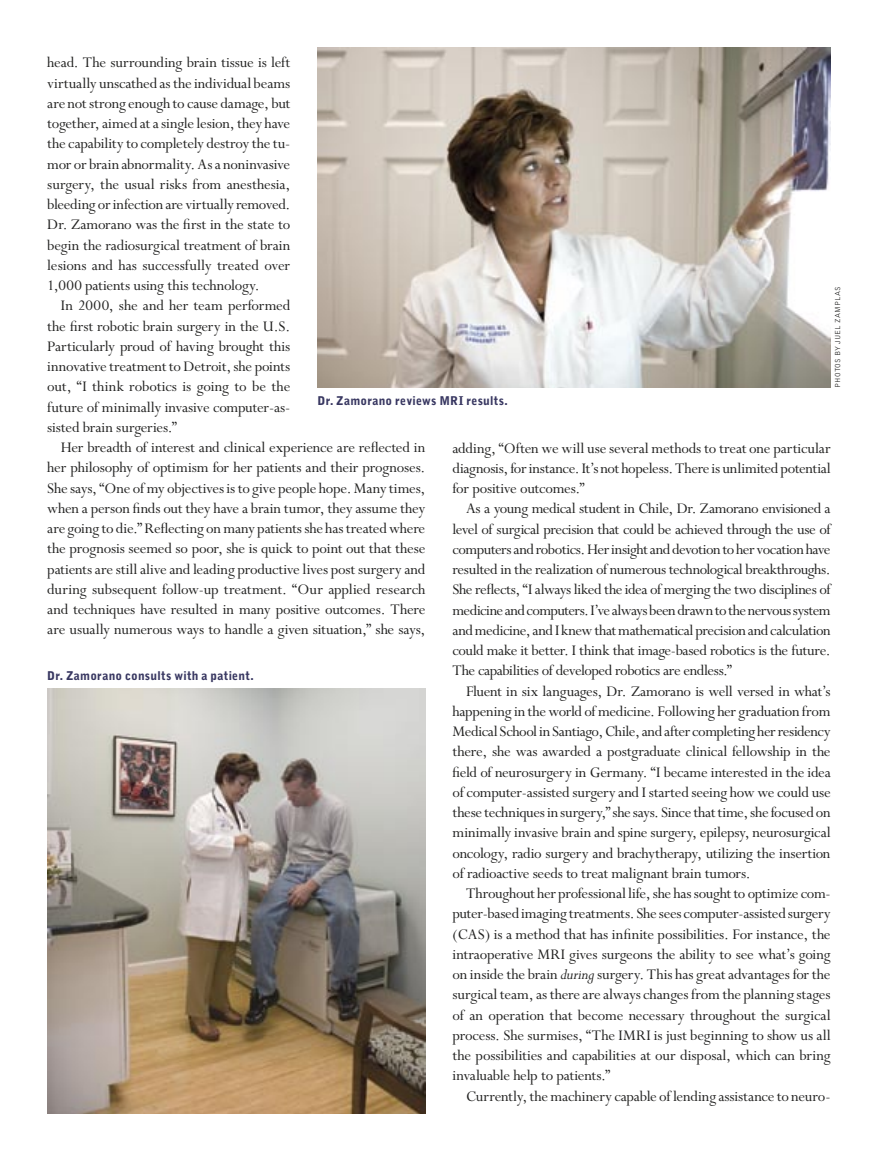
<style>
.page{position:relative;width:878px;height:1161px;background:#fff}
.page>*{position:absolute;margin:0;border:0;box-sizing:border-box;transform-origin:0 0}
.Text{font:16.5px/20.2px "Perpetua";letter-spacing:-.015em;color:#212120;text-align:justify}
.t1{font:900 12px "Bell Gothic";letter-spacing:.02em;color:#383761}
.Photo_Credit{font:300 7.5px "Bell Gothic";letter-spacing:.015em;color:#212120}
.s1{font-style:italic}
</style>
<div class="page">
<img style="left:317px;top:47px;width:513px;height:341px">
<img style="left:48px;top:688px;width:377px;height:426px">
<p class="Text" style="left:47px;top:53px;width:245px">head. The surrounding brain tissue is left virtually unscathed as the individual beams are not strong enough to cause damage, but together, aimed at a single lesion, they have the capability to completely destroy the tu&shy;mor or brain abnormality. As a noninvasive surgery, the usual risks from anesthesia, bleeding or infection are virtually removed.<br>Dr. Zamorano was the first in the state to begin the radiosurgical treatment of brain lesions and has successfully treated over 1,000 patients using this technology.</p>
<p class="Text" style="left:47px;top:296px;width:245px;text-indent:14px">In 2000, she and her team performed the first robotic brain surgery in the U.S.<br>Particularly proud of having brought this innovative treatment to Detroit, she points out, “I think robotics is going to be the future of minimally invasive computer-as&shy;sisted brain surgeries.”</p>
<p class="Text" style="left:47px;top:438px;width:379px;text-indent:14px">Her breadth of interest and clinical experience are reflected in her philosophy of optimism for her patients and their prognoses.<br>She says, “One of my objectives is to give people hope. Many times, when a person finds out they have a brain tumor, they assume they are going to die.” Reflecting on many patients she has treated where the prognosis seemed so poor, she is quick to point out that these patients are still alive and leading productive lives post surgery and during subsequent follow-up treatment. “Our applied research and techniques have resulted in many positive outcomes. There are usually numerous ways to handle a given situation,” she says,</p>
<p class="Text" style="left:452px;top:438px;width:379px">adding, “Often we will use several methods to treat one particular diagnosis, for instance. It’s not hopeless. There is unlimited potential for positive outcomes.”</p>
<p class="Photo_Credit" style="left:833px;top:388px;width:103px;rotate:-90deg">PHOTOS BY JUEL ZAMPLAS</p>
<p class="t1" style="left:317px;top:394px;width:192px">Dr. Zamorano reviews MRI results.</p>
<p class="Text" style="left:452px;top:499px;width:380px;text-indent:14px">As a young medical student in Chile, Dr. Zamorano envisioned a level of surgical precision that could be achieved through the use of computers and robotics. Her insight and devotion to her vocation have resulted in the realization of numerous technological breakthroughs.<br>She reflects, “I always liked the idea of merging the two disciplines of medicine and computers. I’ve always been drawn to the nervous system and medicine, and I knew that mathematical precision and calculation could make it better. I think that image-based robotics is the future.<br>The capabilities of developed robotics are endless.”</p>
<p class="Text" style="left:452px;top:681px;width:379px;text-indent:14px">Fluent in six languages, Dr. Zamorano is well versed in what’s happening in the world of medicine. Following her graduation from Medical School in Santiago, Chile, and after completing her residency there, she was awarded a postgraduate clinical fellowship in the field of neurosurgery in Germany. “I became interested in the idea of computer-assisted surgery and I started seeing how we could use these techniques in surgery,” she says. Since that time, she focused on minimally invasive brain and spine surgery, epilepsy, neurosurgical oncology, radio surgery and brachytherapy, utilizing the insertion of radioactive seeds to treat malignant brain tumors.</p>
<p class="Text" style="left:452px;top:884px;width:380px;text-indent:14px">Throughout her professional life, she has sought to optimize com&shy;puter-based imaging treatments. She sees computer-assisted surgery (CAS) is a method that has infinite possibilities. For instance, the intraoperative MRI gives surgeons the ability to see what’s going on inside the brain <span class="s1">during</span> surgery. This has great advantages for the surgical team, as there are always changes from the planning stages of an operation that become necessary throughout the surgical process. She surmises, “The IMRI is just beginning to show us all the possibilities and capabilities at our disposal, which can bring invaluable help to patients.”</p>
<p class="Text" style="left:466px;top:1086px;width:366px">Currently, the machinery capable of lending assistance to neuro-</p>
<p class="t1" style="left:47px;top:668px;width:208px">Dr. Zamorano consults with a patient.</p>
</div>
